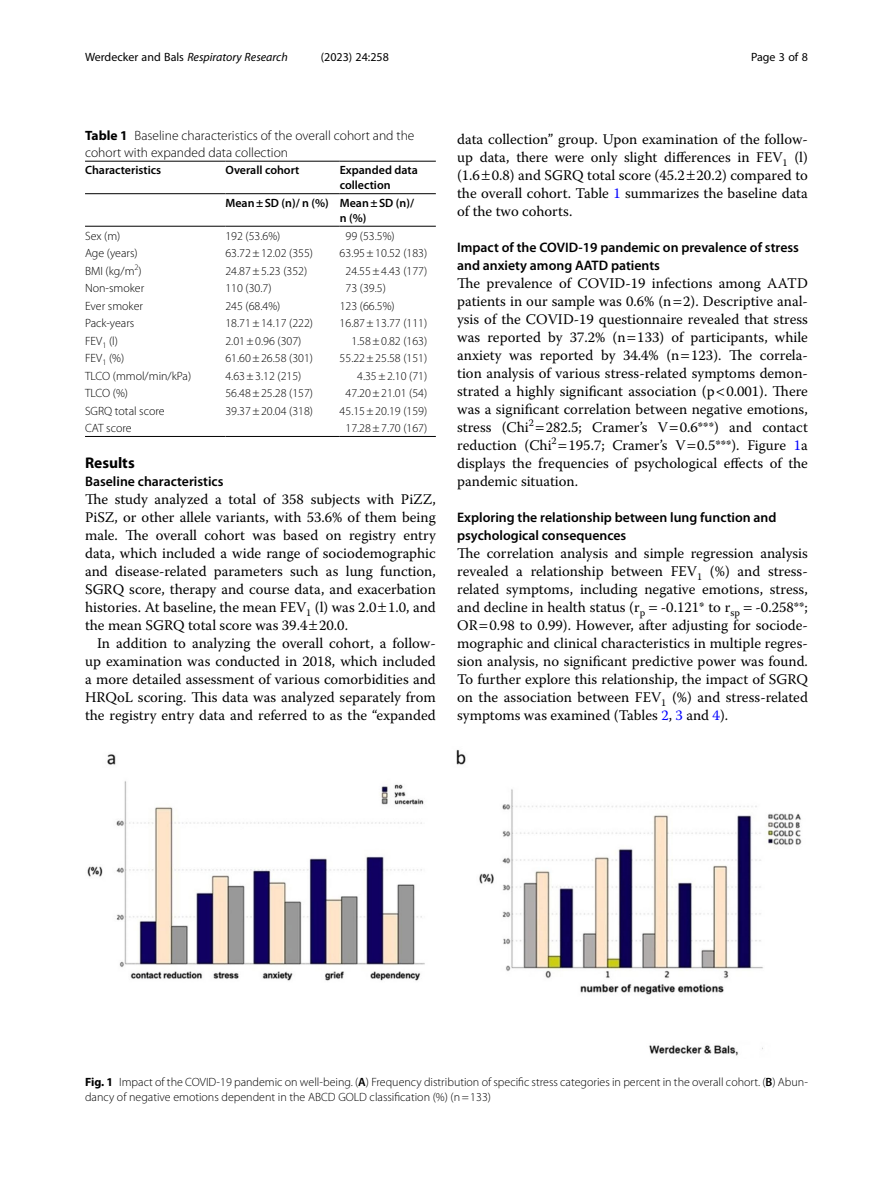
<style>
.page{position:relative;width:893px;height:1191px;background:#fff}
.page>*{position:absolute;margin:0;border:0;box-sizing:border-box;transform-origin:0 0}
.Head_1{font:700 15.45px "Myriad Pro";color:#000}
.Body_Text{font:14.7px/18px "Warnock Pro";color:#000;text-align:justify}
.Body_Text_Indent{font:14.7px/18px "Warnock Pro";color:#000;text-align:justify}
.Head_2{font:600 13.8px/18px "Myriad Pro";color:#000}
.Head_2_After_1{font:600 13.8px "Myriad Pro";color:#000}
.Table_Caption{font:300 13.5px/16.5px "Myriad Pro";color:#000}
.Table_Body{font:300 12px "Myriad Pro";color:#000}
.Figure_Caption{font:300 12px/15px "Myriad Pro";color:#000}
.Table_Body_Tab1_Deci{font:300 12px "Myriad Pro";color:#000}
.Table_Head{font:600 12px/15px "Myriad Pro";color:#000}
.t1{font:italic 12px "Myriad Pro";color:#000}
.t2{font:12px "Myriad Pro";color:#000}
.s1{font-style:normal}
.s2{font-weight:700}
.s3{color:#00f}
.s4{font-weight:600}
</style>
<div class="page">
<hr style="left:225px;top:161px;width:115px;height:1px;background:#000">
<hr style="left:340px;top:161px;width:96px;height:1px;background:#000">
<hr style="left:85px;top:193px;width:140px;height:1px;background:#000">
<hr style="left:85px;top:226px;width:140px;height:1px;background:#000">
<hr style="left:225px;top:193px;width:115px;height:1px;background:#000">
<hr style="left:225px;top:226px;width:115px;height:1px;background:#000">
<hr style="left:340px;top:193px;width:96px;height:1px;background:#000">
<hr style="left:340px;top:226px;width:96px;height:1px;background:#000">
<hr style="left:85px;top:436px;width:140px;height:1px;background:#000">
<hr style="left:225px;top:436px;width:115px;height:1px;background:#000">
<hr style="left:340px;top:436px;width:96px;height:1px;background:#000">
<hr style="left:85px;top:161px;width:140px;height:1px;background:#000">
<img style="left:87px;top:749px;width:715px;height:307px">
<p class="t1" style="left:85px;top:50px;width:204px"><span class="s1">Werdecker and Bals</span> Respiratory Research</p>
<p class="t2" style="left:321px;top:50px;width:70px">(2023) 24:258</p>
<p class="t2" style="left:751px;top:50px;width:58px">Page 3 of 8</p>
<p class="Table_Caption" style="left:85px;top:128px;width:331px"><span class="s2">Table 1</span> Baseline characteristics of the overall cohort and the cohort with expanded data collection</p>
<p class="Table_Head" style="left:85px;top:163px;width:78px">Characteristics</p>
<p class="Table_Head" style="left:225px;top:163px;width:76px">Overall cohort</p>
<p class="Table_Head" style="left:340px;top:163px;width:80px">Expanded data collection</p>
<p class="Table_Head" style="left:225px;top:195px;width:105px">Mean±SD (n)/ n (%)</p>
<p class="Table_Head" style="left:340px;top:195px;width:76px">Mean±SD (n)/ n (%)</p>
<p class="Table_Body" style="left:85px;top:229px;width:37px">Sex (m)</p>
<p class="Table_Body" style="left:225px;top:229px;width:57px">192 (53.6%)</p>
<p class="Table_Body_Tab1_Deci" style="left:346px;top:229px;width:51px">99 (53.5%)</p>
<p class="Table_Body" style="left:85px;top:246px;width:54px">Age (years)</p>
<p class="Table_Body" style="left:225px;top:246px;width:89px">63.72±12.02 (355)</p>
<p class="Table_Body_Tab1_Deci" style="left:340px;top:246px;width:89px">63.95±10.52 (183)</p>
<p class="Table_Body" style="left:85px;top:264px;width:58px">BMI (kg/m<sup>2</sup>)</p>
<p class="Table_Body" style="left:225px;top:264px;width:83px">24.87±5.23 (352)</p>
<p class="Table_Body_Tab1_Deci" style="left:345px;top:264px;width:83px">24.55±4.43 (177)</p>
<p class="Table_Body" style="left:85px;top:281px;width:61px">Non-smoker</p>
<p class="Table_Body" style="left:225px;top:281px;width:48px">110 (30.7)</p>
<p class="Table_Body_Tab1_Deci" style="left:346px;top:281px;width:42px">73 (39.5)</p>
<p class="Table_Body" style="left:85px;top:299px;width:60px">Ever smoker</p>
<p class="Table_Body" style="left:225px;top:299px;width:57px">245 (68.4%)</p>
<p class="Table_Body_Tab1_Deci" style="left:340px;top:299px;width:57px">123 (66.5%)</p>
<p class="Table_Body" style="left:85px;top:316px;width:51px">Pack-years</p>
<p class="Table_Body" style="left:225px;top:316px;width:89px">18.71±14.17 (222)</p>
<p class="Table_Body_Tab1_Deci" style="left:340px;top:316px;width:89px">16.87±13.77 (111)</p>
<p class="Table_Body" style="left:85px;top:334px;width:35px">FEV<sub>1</sub> (l)</p>
<p class="Table_Body" style="left:225px;top:334px;width:78px">2.01±0.96 (307)</p>
<p class="Table_Body_Tab1_Deci" style="left:351px;top:334px;width:78px">1.58±0.82 (163)</p>
<p class="Table_Body" style="left:85px;top:351px;width:41px">FEV<sub>1</sub> (%)</p>
<p class="Table_Body" style="left:225px;top:351px;width:89px">61.60±26.58 (301)</p>
<p class="Table_Body_Tab1_Deci" style="left:340px;top:351px;width:89px">55.22±25.58 (151)</p>
<p class="Table_Body" style="left:85px;top:369px;width:108px">TLCO (mmol/min/kPa)</p>
<p class="Table_Body" style="left:225px;top:369px;width:78px">4.63±3.12 (215)</p>
<p class="Table_Body_Tab1_Deci" style="left:357px;top:369px;width:72px">4.35±2.10 (71)</p>
<p class="Table_Body" style="left:85px;top:386px;width:45px">TLCO (%)</p>
<p class="Table_Body" style="left:225px;top:386px;width:89px">56.48±25.28 (157)</p>
<p class="Table_Body_Tab1_Deci" style="left:345px;top:386px;width:83px">47.20±21.01 (54)</p>
<p class="Table_Body" style="left:85px;top:404px;width:81px">SGRQ total score</p>
<p class="Table_Body" style="left:225px;top:404px;width:89px">39.37±20.04 (318)</p>
<p class="Table_Body_Tab1_Deci" style="left:340px;top:404px;width:89px">45.15±20.19 (159)</p>
<p class="Table_Body" style="left:85px;top:421px;width:48px">CAT score</p>
<p class="Table_Body_Tab1_Deci" style="left:345px;top:421px;width:83px">17.28±7.70 (167)</p>
<p class="Head_1" style="left:85px;top:453px;width:51px">Results</p>
<p class="Head_2_After_1" style="left:85px;top:473px;width:140px">Baseline characteristics</p>
<p class="Body_Text" style="left:85px;top:490px;width:352px">The study analyzed a total of 358 subjects with PiZZ, PiSZ, or other allele variants, with 53.6% of them being male. The overall cohort was based on registry entry data, which included a wide range of sociodemographic and disease-related parameters such as lung function, SGRQ score, therapy and course data, and exacerbation histories. At baseline, the mean FEV<sub>1</sub> (l) was 2.0 1.0, and the mean SGRQ total score was 39.4 20.0.</p>
<p class="Body_Text_Indent" style="left:85px;top:634px;width:352px;text-indent:12px">In addition to analyzing the overall cohort, a follow&shy;up examination was conducted in 2018, which included a more detailed assessment of various comorbidities and HRQoL scoring. This data was analyzed separately from the registry entry data and referred to as the “expanded</p>
<p class="Body_Text_Indent" style="left:457px;top:130px;width:352px">data collection” group. Upon examination of the follow&shy;up data, there were only slight differences in FEV<sub>1</sub> (l) (1.6 0.8) and SGRQ total score (45.2 20.2) compared to the overall cohort. Table <span class="s3">1</span> summarizes the baseline data of the two cohorts.</p>
<p class="Head_2" style="left:457px;top:238px;width:343px">Impact of the COVID-19 pandemic on prevalence of stress and anxiety among AATD patients</p>
<p class="Body_Text" style="left:457px;top:274px;width:352px">The prevalence of COVID-19 infections among AATD patients in our sample was 0.6% (n 2). Descriptive anal&shy;ysis of the COVID-19 questionnaire revealed that stress was reported by 37.2% (n 133) of participants, while anxiety was reported by 34.4% (n 123). The correla&shy;tion analysis of various stress-related symptoms demon&shy;strated a highly significant association (p 0.001). There was a significant correlation between negative emotions, stress (Chi<sup>2</sup> 282.5; Cramer’s V 0.6***) and contact reduction (Chi<sup>2</sup> 195.7; Cramer’s V 0.5***). Figure <span class="s3">1</span>a displays the frequencies of psychological effects of the pandemic situation.</p>
<p class="Head_2" style="left:457px;top:508px;width:321px">Exploring the relationship between lung function and psychological consequences</p>
<p class="Body_Text" style="left:457px;top:544px;width:352px">The correlation analysis and simple regression analysis revealed a relationship between FEV<sub>1</sub> (%) and stress&shy;related symptoms, including negative emotions, stress, and decline in health status (r<sub>p</sub> -0.121* to r<sub>sp</sub> -0.258**; OR 0.98 to 0.99). However, after adjusting for sociode&shy;mographic and clinical characteristics in multiple regres&shy;sion analysis, no significant predictive power was found.<br>To further explore this relationship, the impact of SGRQ on the association between FEV<sub>1</sub> (%) and stress-related symptoms was examined (Tables <span class="s3">2</span>, <span class="s3">3</span> and <span class="s3">4</span>).</p>
<p class="Figure_Caption" style="left:85px;top:1074px;width:724px"><span class="s2">Fig. 1</span> Impact of the COVID-19 pandemic on well-being. (<span class="s4">A</span>) Frequency distribution of specific stress categories in percent in the overall cohort. (<span class="s4">B</span>) Abun&shy;dancy of negative emotions dependent in the ABCD GOLD classification (%) (n=133)</p>
</div>
